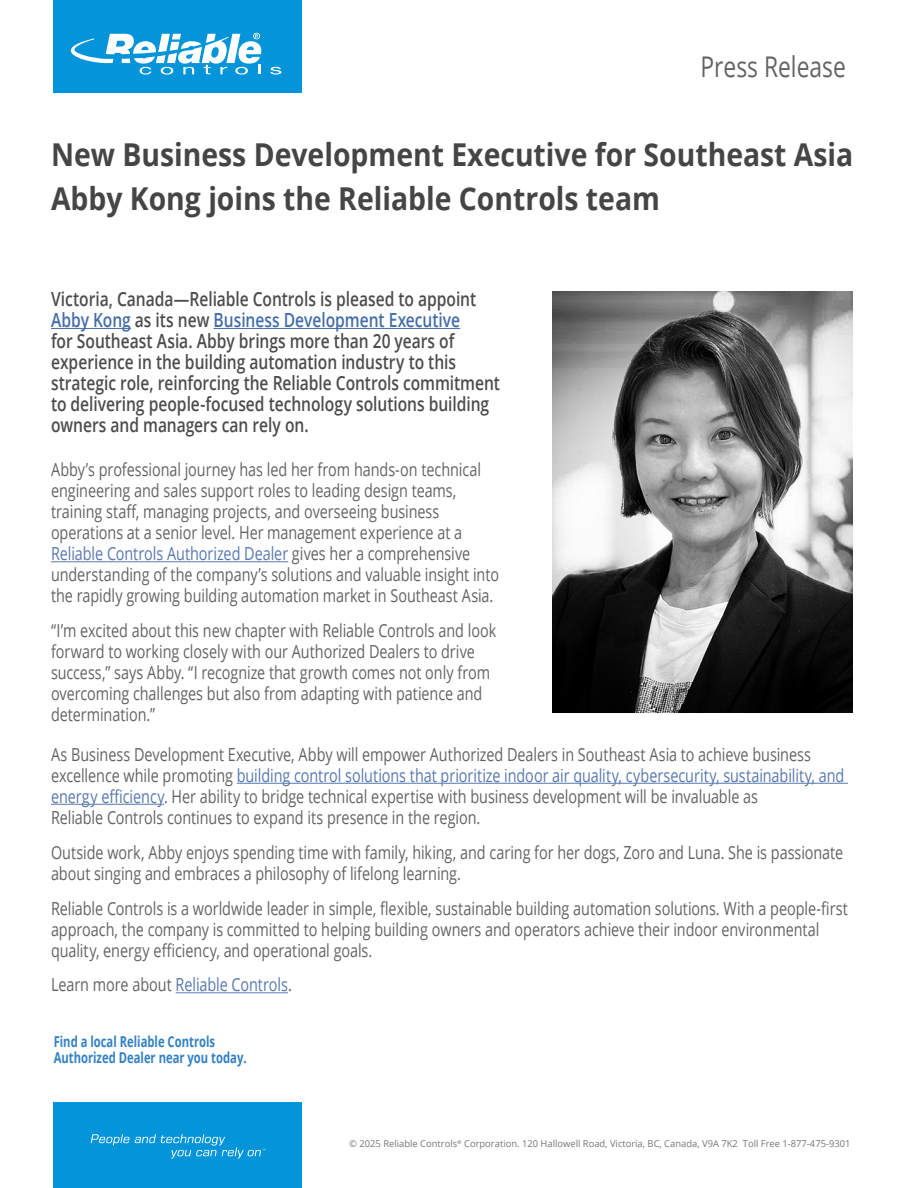
<style>
.page{position:relative;width:918px;height:1188px;background:#fff}
.page>*{position:absolute;margin:0;border:0;box-sizing:border-box;transform-origin:0 0}
.t1{font:700 31.5px/44.4px "Open Sans";color:#454545;scale:.9 1}
.t2{font:28.5px "Open Sans";color:#636366;scale:.8 1}
.t3{font:600 19.5px/21px "Open Sans";letter-spacing:-.005em;color:#4b4c4d;scale:.8 1}
.t4{font:18px/21px "Open Sans";letter-spacing:-.005em;color:#636366;scale:.8 1}
.t5{font:18px "Open Sans";letter-spacing:-.005em;color:#5678b0;scale:.8 1}
.t6{font:700 15px/16.5px "Open Sans";color:#3281c4;scale:.75 1}
.t7{font:9.45px "Open Sans";color:#767676}
.s1{color:#436da8}
.s2{color:#5678b0}
.s3{color:#636366}
</style>
<div class="page">
<hr style="left:51px;top:328px;width:80px;height:1px;background:#436da8">
<hr style="left:214px;top:328px;width:246px;height:1px;background:#436da8">
<hr style="left:51px;top:561px;width:237px;height:1px;background:#5678b0">
<div style="left:53px;top:0;width:249px;height:93px;background:#0394d9"></div>
<svg style="left:270px;top:67px;width:11px;height:8px"></svg>
<svg style="left:70px;top:33px;width:191px;height:42px"></svg>
<hr style="left:237px;top:783px;width:611px;height:1px;background:#5678b0">
<hr style="left:51px;top:804px;width:113px;height:1px;background:#5678b0">
<hr style="left:176px;top:992px;width:112px;height:1px;background:#5678b0">
<div style="left:54px;top:1103px;width:248px;height:85px;background:#0394d9"></div>
<img style="left:552px;top:291px;width:300px;height:422px">
<svg style="left:91px;top:1134px;width:175px;height:25px"></svg>
<p class="t2" style="left:701px;top:47px;width:183px">Press Release</p>
<p class="t1" style="left:51px;top:131px;width:893px">New Business Development Executive for Southeast Asia<br>Abby Kong joins the Reliable Controls team</p>
<p class="t3" style="left:51px;top:288px;width:563px">Victoria, Canada—Reliable Controls is pleased to appoint <span class="s1">Abby Kong</span> as its new <span class="s1">Business Development Executive<br></span>for Southeast Asia. Abby brings more than 20 years of experience in the building automation industry to this strategic role, reinforcing the Reliable Controls commitment to delivering people-focused technology solutions building owners and managers can rely on.</p>
<p class="t4" style="left:51px;top:459px;width:562px">Abby’s professional journey has led her from hands-on technical engineering and sales support roles to leading design teams, training staff, managing projects, and overseeing business operations at a senior level. Her management experience at a <span class="s2">Reliable Controls Authorized Dealer</span> gives her a comprehensive understanding of the company’s solutions and valuable insight into the rapidly growing building automation market in Southeast Asia.</p>
<p class="t4" style="left:51px;top:620px;width:558px">“I’m excited about this new chapter with Reliable Controls and look forward to working closely with our Authorized Dealers to drive success,” says Abby. “I recognize that growth comes not only from overcoming challenges but also from adapting with patience and determination.”</p>
<p class="t4" style="left:51px;top:743px;width:993px">As Business Development Executive, Abby will empower Authorized Dealers in Southeast Asia to achieve business excellence while promoting <span class="s2">building control solutions that prioritize indoor air quality, cybersecurity, sustainability, and energy efficiency</span>. Her ability to bridge technical expertise with business development will be invaluable as<br>Reliable Controls continues to expand its presence in the region.</p>
<p class="t4" style="left:51px;top:841px;width:992px">Outside work, Abby enjoys spending time with family, hiking, and caring for her dogs, Zoro and Luna. She is passionate about singing and embraces a philosophy of lifelong learning.</p>
<p class="t4" style="left:51px;top:897px;width:998px">Reliable Controls is a worldwide leader in simple, flexible, sustainable building automation solutions. With a people-first approach, the company is committed to helping building owners and operators achieve their indoor environmental quality, energy efficiency, and operational goals.</p>
<p class="t5" style="left:51px;top:973px;width:303px"><span class="s3">Learn more about</span> Reliable Controls<span class="s3">.</span></p>
<p class="t6" style="left:54px;top:1033px;width:259px">Find a local Reliable Controls<br>Authorized Dealer near you today.</p>
<p class="t7" style="left:349px;top:1137px;width:503px">© 2025 Reliable Controls<sup>®</sup> Corporation. 120 Hallowell Road, Victoria, BC, Canada, V9A 7K2 Toll Free 1-877-475-9301</p>
</div>
